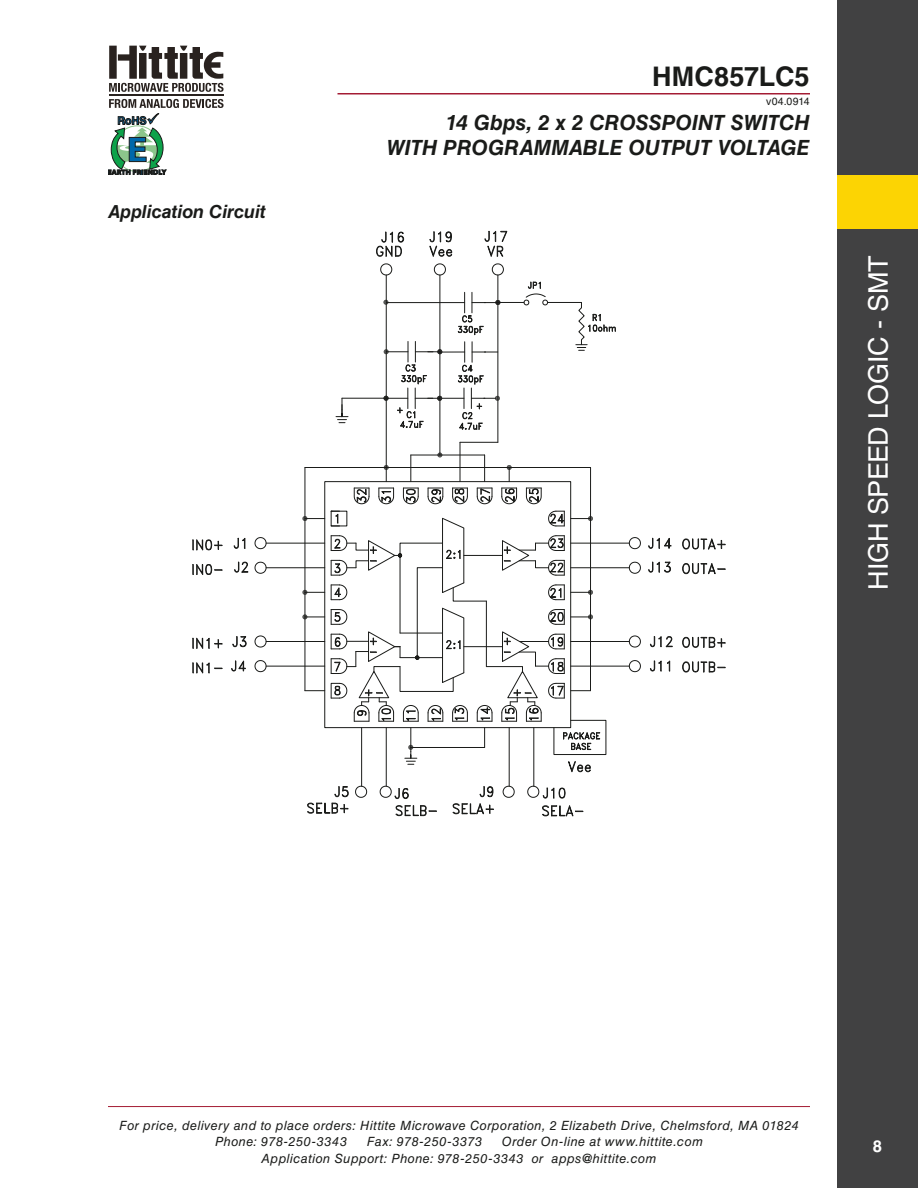
<style>
.page{position:relative;width:918px;height:1188px;background:#fff}
.page>*{position:absolute;margin:0;border:0;box-sizing:border-box;transform-origin:0 0}
.t1{font:27px "Helvetica LT Std";letter-spacing:-.01em;color:#fff}
.t2{font:700 27px "Helvetica LT Std";letter-spacing:.005em;color:#1a1b19}
.t3{font:italic 700 21px/25.2px "Helvetica LT Std";color:#1a1b19;text-align:right}
.t4{font:italic 700 18px "Helvetica LT Std";letter-spacing:-.005em;color:#1a1b19}
.t5{font:700 16.5px "Helvetica LT Std";color:#fff}
.t6{font:italic 12.75px/16.5px "Helvetica LT Std";letter-spacing:.035em;color:#1a1b19}
.t7{font:10.5px "Helvetica LT Std";letter-spacing:.025em;color:#1a1b19}
</style>
<div class="page">
<hr style="left:108px;top:1106px;width:702px;height:1px;background:#a41c34">
<hr style="left:338px;top:93px;width:472px;height:1px;background:#a41c34">
<div style="left:837px;top:0;width:81px;height:1188px;background:#414142"></div>
<div style="left:837px;top:175px;width:81px;height:54px;background:#fcd403"></div>
<svg style="left:108px;top:99px;width:116px;height:76px"></svg>
<svg style="left:109px;top:46px;width:115px;height:46px"></svg>
<hr style="left:109px;top:94px;width:114px;height:2px;background:#29221f">
<hr style="left:386px;top:275px;width:1px;height:193px;background:#1a1b19">
<hr style="left:439px;top:275px;width:1px;height:180px;background:#1a1b19">
<hr style="left:497px;top:275px;width:1px;height:167px;background:#1a1b19">
<svg style="left:336px;top:398px;width:12px;height:25px"></svg>
<hr style="left:342px;top:398px;width:45px;height:1px;background:#1a1b19">
<hr style="left:460px;top:442px;width:1px;height:40px;background:#1a1b19">
<hr style="left:460px;top:442px;width:38px;height:1px;background:#1a1b19">
<hr style="left:571px;top:543px;width:58px;height:1px;background:#1a1b19">
<hr style="left:571px;top:567px;width:58px;height:1px;background:#1a1b19">
<hr style="left:571px;top:641px;width:58px;height:1px;background:#1a1b19">
<hr style="left:571px;top:666px;width:58px;height:1px;background:#1a1b19">
<svg style="left:628px;top:635px;width:13px;height:13px"></svg>
<svg style="left:628px;top:660px;width:13px;height:13px"></svg>
<svg style="left:628px;top:537px;width:44px;height:13px"></svg>
<svg style="left:628px;top:561px;width:43px;height:13px"></svg>
<svg style="left:650px;top:636px;width:23px;height:12px"></svg>
<svg style="left:650px;top:660px;width:21px;height:12px"></svg>
<svg style="left:254px;top:537px;width:13px;height:13px"></svg>
<svg style="left:254px;top:561px;width:13px;height:13px"></svg>
<svg style="left:254px;top:635px;width:13px;height:13px"></svg>
<svg style="left:254px;top:660px;width:13px;height:13px"></svg>
<svg style="left:233px;top:537px;width:13px;height:12px"></svg>
<svg style="left:234px;top:561px;width:14px;height:12px"></svg>
<svg style="left:232px;top:636px;width:15px;height:12px"></svg>
<svg style="left:231px;top:660px;width:15px;height:12px"></svg>
<hr style="left:266px;top:543px;width:59px;height:1px;background:#1a1b19">
<hr style="left:266px;top:567px;width:59px;height:1px;background:#1a1b19">
<hr style="left:266px;top:641px;width:59px;height:1px;background:#1a1b19">
<hr style="left:266px;top:666px;width:59px;height:1px;background:#1a1b19">
<hr style="left:361px;top:728px;width:1px;height:58px;background:#1a1b19">
<hr style="left:386px;top:728px;width:1px;height:58px;background:#1a1b19">
<hr style="left:509px;top:728px;width:1px;height:58px;background:#1a1b19">
<hr style="left:533px;top:728px;width:1px;height:58px;background:#1a1b19">
<svg style="left:355px;top:785px;width:13px;height:13px"></svg>
<svg style="left:502px;top:785px;width:13px;height:13px"></svg>
<svg style="left:527px;top:785px;width:39px;height:14px"></svg>
<svg style="left:302px;top:452px;width:305px;height:321px"></svg>
<svg style="left:376px;top:230px;width:240px;height:201px"></svg>
<svg style="left:682px;top:661px;width:44px;height:12px"></svg>
<svg style="left:682px;top:636px;width:44px;height:12px"></svg>
<svg style="left:682px;top:563px;width:44px;height:12px"></svg>
<svg style="left:682px;top:538px;width:44px;height:12px"></svg>
<svg style="left:192px;top:637px;width:31px;height:12px"></svg>
<svg style="left:192px;top:539px;width:31px;height:12px"></svg>
<svg style="left:192px;top:564px;width:31px;height:11px"></svg>
<svg style="left:192px;top:662px;width:31px;height:12px"></svg>
<svg style="left:307px;top:786px;width:42px;height:28px"></svg>
<svg style="left:379px;top:785px;width:58px;height:32px"></svg>
<svg style="left:542px;top:805px;width:42px;height:12px"></svg>
<svg style="left:452px;top:786px;width:42px;height:29px"></svg>
<h3 class="t4" style="left:108px;top:205px;width:159px">Application Circuit</h3>
<h1 class="t2" style="left:652px;top:61px;width:159px">HMC857LC5</h1>
<p class="t7" style="left:766px;top:97px;width:45px">v04.0914</p>
<h2 class="t3" style="left:386px;top:111px;width:425px">14 Gbps, 2 x 2 CROSSPOINT SWITCH<br>WITH PROGRAMMABLE OUTPUT VOLTAGE</h2>
<h1 class="t1" style="left:868px;top:590px;width:336px;rotate:-90deg">HIGH SPEED LOGIC - SMT</h1>
<p class="t6" style="left:215px;top:1118px;width:585px;text-indent:-96px">For price, delivery and to place orders: Hittite Microwave Corporation, 2 Elizabeth Drive, Chelmsford, MA 01824<br>Phone: 978-250-3343</p>
<p class="t6" style="left:262px;top:1135px;width:443px;text-indent:240px">Order On-line at www.hittite.com<br>Application Support: Phone: 978-250-3343 or apps@hittite.com</p>
<p class="t6" style="left:367px;top:1135px;width:117px">Fax: 978-250-3373</p>
<p class="t5" style="left:873px;top:1137px;width:11px">8</p>
</div>
